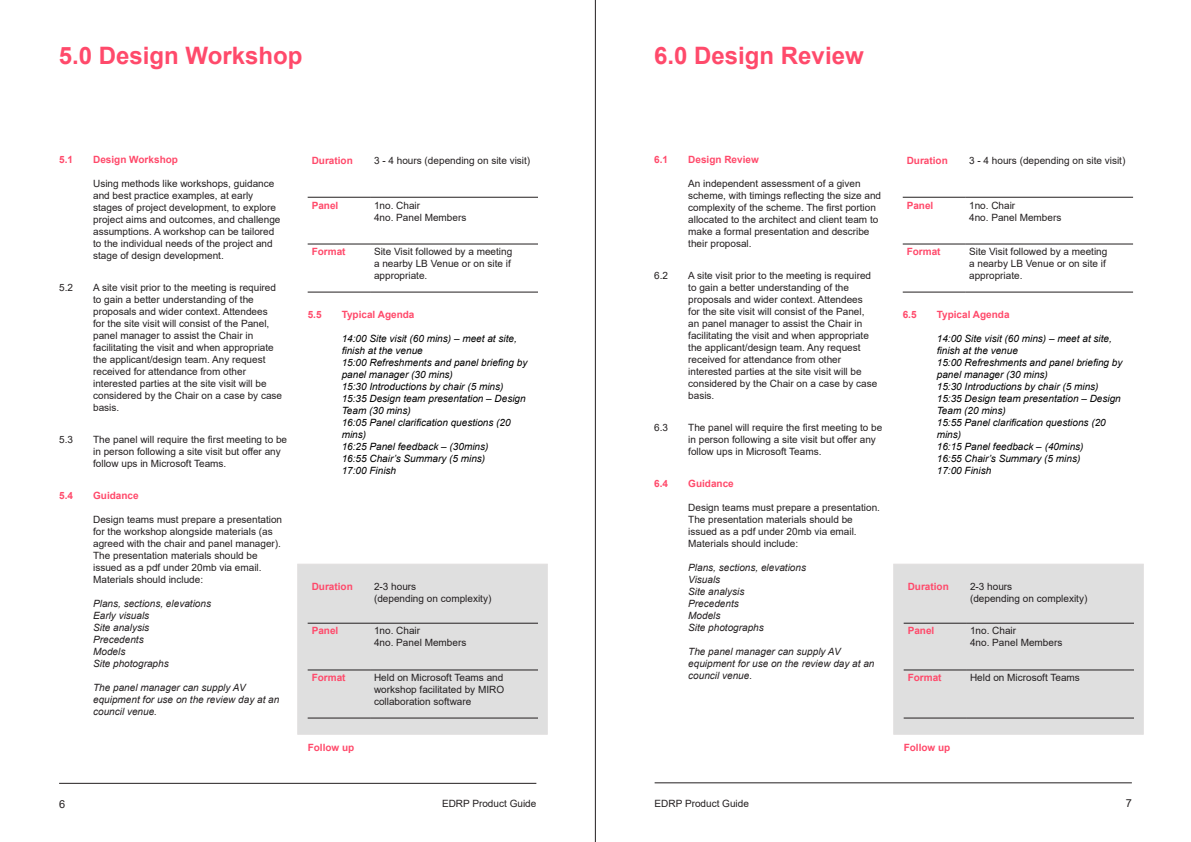
<style>
.page{position:relative;width:1191px;height:842px;background:#fff}
.page>*{position:absolute;margin:0;border:0;box-sizing:border-box;transform-origin:0 0}
._03_Page_header{font:700 24px "Arial";color:#ff4a6b}
.t1{font:11px "Arial";color:#231f20}
._05_Body_Text{font:10px/12px "Arial";color:#231f20}
.t2{font:italic 10px/12px "Arial";color:#000}
.t3{font:italic 10px/12px "Arial";color:#231f20}
._05_Body_Text-2{font:700 10px "Arial";color:#ff4a6b}
</style>
<div class="page">
<hr style="left:59px;top:783px;width:477px;height:1px;background:#231f20">
<hr style="left:654px;top:782px;width:477px;height:1px;background:#231f20">
<hr style="left:595px;top:0;width:1px;height:842px;background:#231f20">
<div style="left:297px;top:564px;width:251px;height:171px;background:#dfdfdf"></div>
<div style="left:893px;top:564px;width:250px;height:171px;background:#dfdfdf"></div>
<hr style="left:308px;top:197px;width:62px;height:1px;background:#231f20">
<hr style="left:370px;top:197px;width:168px;height:1px;background:#231f20">
<hr style="left:308px;top:244px;width:62px;height:1px;background:#231f20">
<hr style="left:370px;top:244px;width:168px;height:1px;background:#231f20">
<hr style="left:308px;top:292px;width:62px;height:1px;background:#231f20">
<hr style="left:370px;top:292px;width:168px;height:1px;background:#231f20">
<hr style="left:308px;top:623px;width:62px;height:1px;background:#231f20">
<hr style="left:370px;top:623px;width:168px;height:1px;background:#231f20">
<hr style="left:308px;top:670px;width:62px;height:1px;background:#231f20">
<hr style="left:370px;top:670px;width:168px;height:1px;background:#231f20">
<hr style="left:308px;top:718px;width:62px;height:1px;background:#231f20">
<hr style="left:370px;top:718px;width:168px;height:1px;background:#231f20">
<hr style="left:903px;top:623px;width:63px;height:1px;background:#231f20">
<hr style="left:966px;top:623px;width:168px;height:1px;background:#231f20">
<hr style="left:903px;top:670px;width:63px;height:1px;background:#231f20">
<hr style="left:966px;top:670px;width:168px;height:1px;background:#231f20">
<hr style="left:903px;top:718px;width:63px;height:1px;background:#231f20">
<hr style="left:966px;top:718px;width:168px;height:1px;background:#231f20">
<hr style="left:902px;top:197px;width:63px;height:1px;background:#231f20">
<hr style="left:965px;top:197px;width:168px;height:1px;background:#231f20">
<hr style="left:902px;top:244px;width:63px;height:1px;background:#231f20">
<hr style="left:965px;top:244px;width:168px;height:1px;background:#231f20">
<hr style="left:902px;top:292px;width:63px;height:1px;background:#231f20">
<hr style="left:965px;top:292px;width:168px;height:1px;background:#231f20">
<p class="_03_Page_header" style="left:59px;top:39px;width:245px">5.0 Design Workshop</p>
<p class="_05_Body_Text-2" style="left:59px;top:153px;width:15px">5.1</p>
<p class="_05_Body_Text-2" style="left:93px;top:153px;width:86px">Design Workshop</p>
<p class="_05_Body_Text" style="left:93px;top:178px;width:189px">Using methods like workshops, guidance and best practice examples, at early stages of project development, to explore project aims and outcomes, and challenge assumptions. A workshop can be tailored to the individual needs of the project and stage of design development.</p>
<p class="_05_Body_Text" style="left:59px;top:281px;width:15px">5.2</p>
<p class="_05_Body_Text" style="left:93px;top:281px;width:190px">A site visit prior to the meeting is required to gain a better understanding of the proposals and wider context. Attendees<br>for the site visit will consist of the Panel, panel manager to assist the Chair in facilitating the visit and when appropriate the applicant/design team. Any request received for attendance from other interested parties at the site visit will be considered by the Chair on a case by case basis.</p>
<p class="_05_Body_Text" style="left:59px;top:433px;width:15px">5.3</p>
<p class="_05_Body_Text" style="left:93px;top:433px;width:195px">The panel will require the first meeting to be in person following a site visit but offer any follow ups in Microsoft Teams.</p>
<p class="_05_Body_Text-2" style="left:59px;top:488px;width:15px">5.4</p>
<p class="_05_Body_Text-2" style="left:93px;top:488px;width:47px">Guidance</p>
<p class="_05_Body_Text" style="left:93px;top:513px;width:190px">Design teams must prepare a presentation for the workshop alongside materials (as agreed with the chair and panel manager).<br>The presentation materials should be issued as a pdf under 20mb via email.<br>Materials should include:</p>
<p class="t3" style="left:93px;top:597px;width:119px">Plans, sections, elevations<br>Early visuals<br>Site analysis<br>Precedents<br>Models<br>Site photographs</p>
<p class="t3" style="left:93px;top:681px;width:188px">The panel manager can supply AV equipment for use on the review day at an council venue.</p>
<p class="_05_Body_Text-2" style="left:312px;top:153px;width:43px">Duration</p>
<p class="_05_Body_Text" style="left:374px;top:154px;width:158px">3 - 4 hours (depending on site visit)</p>
<p class="_05_Body_Text-2" style="left:312px;top:198px;width:28px">Panel</p>
<p class="_05_Body_Text" style="left:374px;top:199px;width:48px">1no. Chair</p>
<p class="_05_Body_Text" style="left:374px;top:211px;width:94px">4no. Panel Members</p>
<p class="_05_Body_Text-2" style="left:312px;top:245px;width:35px">Format</p>
<p class="_05_Body_Text" style="left:374px;top:246px;width:140px">Site Visit followed by a meeting a nearby LB Venue or on site if appropriate.</p>
<p class="_05_Body_Text-2" style="left:308px;top:307px;width:15px">5.5</p>
<p class="_05_Body_Text-2" style="left:342px;top:307px;width:74px">Typical Agenda</p>
<p class="t2" style="left:342px;top:332px;width:187px">14:00 Site visit (60 mins) – meet at site, finish at the venue<br>15:00 Refreshments and panel briefing by panel manager (30 mins)<br>15:30 Introductions by chair (5 mins)<br>15:35 Design team presentation – Design<br>Team (30 mins)<br>16:05 Panel clarification questions (20 mins)<br>16:25 Panel feedback – (30mins)<br>16:55 Chair’s Summary (5 mins)<br>17:00 Finish</p>
<p class="_05_Body_Text-2" style="left:312px;top:579px;width:43px">Duration</p>
<p class="_05_Body_Text" style="left:374px;top:580px;width:44px">2-3 hours</p>
<p class="_05_Body_Text" style="left:374px;top:592px;width:119px">(depending on complexity)</p>
<p class="_05_Body_Text-2" style="left:312px;top:624px;width:28px">Panel</p>
<p class="_05_Body_Text" style="left:374px;top:625px;width:48px">1no. Chair</p>
<p class="_05_Body_Text" style="left:374px;top:637px;width:94px">4no. Panel Members</p>
<p class="_05_Body_Text-2" style="left:312px;top:671px;width:35px">Format</p>
<p class="_05_Body_Text" style="left:374px;top:672px;width:132px;text-align:justify">Held on Microsoft Teams and workshop facilitated by MIRO collaboration software</p>
<p class="_03_Page_header" style="left:654px;top:39px;width:211px">6.0 Design Review</p>
<p class="_05_Body_Text-2" style="left:654px;top:153px;width:15px">6.1</p>
<p class="_05_Body_Text-2" style="left:688px;top:153px;width:72px">Design Review</p>
<p class="_05_Body_Text" style="left:688px;top:178px;width:194px">An independent assessment of a given scheme, with timings reflecting the size and complexity of the scheme. The first portion allocated to the architect and client team to make a formal presentation and describe their proposal.</p>
<p class="_05_Body_Text" style="left:654px;top:269px;width:15px">6.2</p>
<p class="_05_Body_Text" style="left:688px;top:269px;width:190px">A site visit prior to the meeting is required to gain a better understanding of the proposals and wider context. Attendees<br>for the site visit will consist of the Panel, an panel manager to assist the Chair in facilitating the visit and when appropriate the applicant/design team. Any request received for attendance from other interested parties at the site visit will be considered by the Chair on a case by case basis.</p>
<p class="_05_Body_Text" style="left:654px;top:421px;width:15px">6.3</p>
<p class="_05_Body_Text" style="left:688px;top:421px;width:195px">The panel will require the first meeting to be in person following a site visit but offer any follow ups in Microsoft Teams.</p>
<p class="_05_Body_Text-2" style="left:654px;top:476px;width:15px">6.4</p>
<p class="_05_Body_Text-2" style="left:688px;top:476px;width:47px">Guidance</p>
<p class="_05_Body_Text" style="left:688px;top:501px;width:193px">Design teams must prepare a presentation.<br>The presentation materials should be issued as a pdf under 20mb via email.<br>Materials should include:</p>
<p class="t3" style="left:688px;top:561px;width:119px">Plans, sections, elevations<br>Visuals<br>Site analysis<br>Precedents<br>Models<br>Site photographs</p>
<p class="t3" style="left:688px;top:645px;width:188px">The panel manager can supply AV equipment for use on the review day at an council venue.</p>
<p class="_05_Body_Text-2" style="left:906px;top:153px;width:43px">Duration</p>
<p class="_05_Body_Text" style="left:969px;top:154px;width:158px">3 - 4 hours (depending on site visit)</p>
<p class="_05_Body_Text-2" style="left:906px;top:198px;width:28px">Panel</p>
<p class="_05_Body_Text" style="left:969px;top:199px;width:48px">1no. Chair</p>
<p class="_05_Body_Text" style="left:969px;top:211px;width:94px">4no. Panel Members</p>
<p class="_05_Body_Text-2" style="left:906px;top:245px;width:35px">Format</p>
<p class="_05_Body_Text" style="left:969px;top:246px;width:140px">Site Visit followed by a meeting a nearby LB Venue or on site if appropriate.</p>
<p class="_05_Body_Text-2" style="left:902px;top:307px;width:15px">6.5</p>
<p class="_05_Body_Text-2" style="left:936px;top:307px;width:74px">Typical Agenda</p>
<p class="t2" style="left:936px;top:332px;width:187px">14:00 Site visit (60 mins) – meet at site, finish at the venue<br>15:00 Refreshments and panel briefing by panel manager (30 mins)<br>15:30 Introductions by chair (5 mins)<br>15:35 Design team presentation – Design<br>Team (20 mins)<br>15:55 Panel clarification questions (20 mins)<br>16:15 Panel feedback – (40mins)<br>16:55 Chair’s Summary (5 mins)<br>17:00 Finish</p>
<p class="_05_Body_Text-2" style="left:907px;top:579px;width:43px">Duration</p>
<p class="_05_Body_Text" style="left:970px;top:580px;width:44px">2-3 hours</p>
<p class="_05_Body_Text" style="left:970px;top:592px;width:119px">(depending on complexity)</p>
<p class="_05_Body_Text-2" style="left:907px;top:624px;width:28px">Panel</p>
<p class="_05_Body_Text" style="left:970px;top:625px;width:48px">1no. Chair</p>
<p class="_05_Body_Text" style="left:970px;top:637px;width:94px">4no. Panel Members</p>
<p class="_05_Body_Text-2" style="left:907px;top:671px;width:35px">Format</p>
<p class="_05_Body_Text" style="left:970px;top:672px;width:111px">Held on Microsoft Teams</p>
<p class="_05_Body_Text-2" style="left:308px;top:741px;width:48px">Follow up</p>
<p class="_05_Body_Text-2" style="left:903px;top:741px;width:48px">Follow up</p>
<p class="t1" style="left:59px;top:796px;width:8px">6</p>
<p class="_05_Body_Text" style="left:442px;top:797px;width:96px">EDRP Product Guide</p>
<p class="_05_Body_Text" style="left:654px;top:797px;width:96px">EDRP Product Guide</p>
<p class="t1" style="left:1125px;top:796px;width:8px">7</p>
</div>
